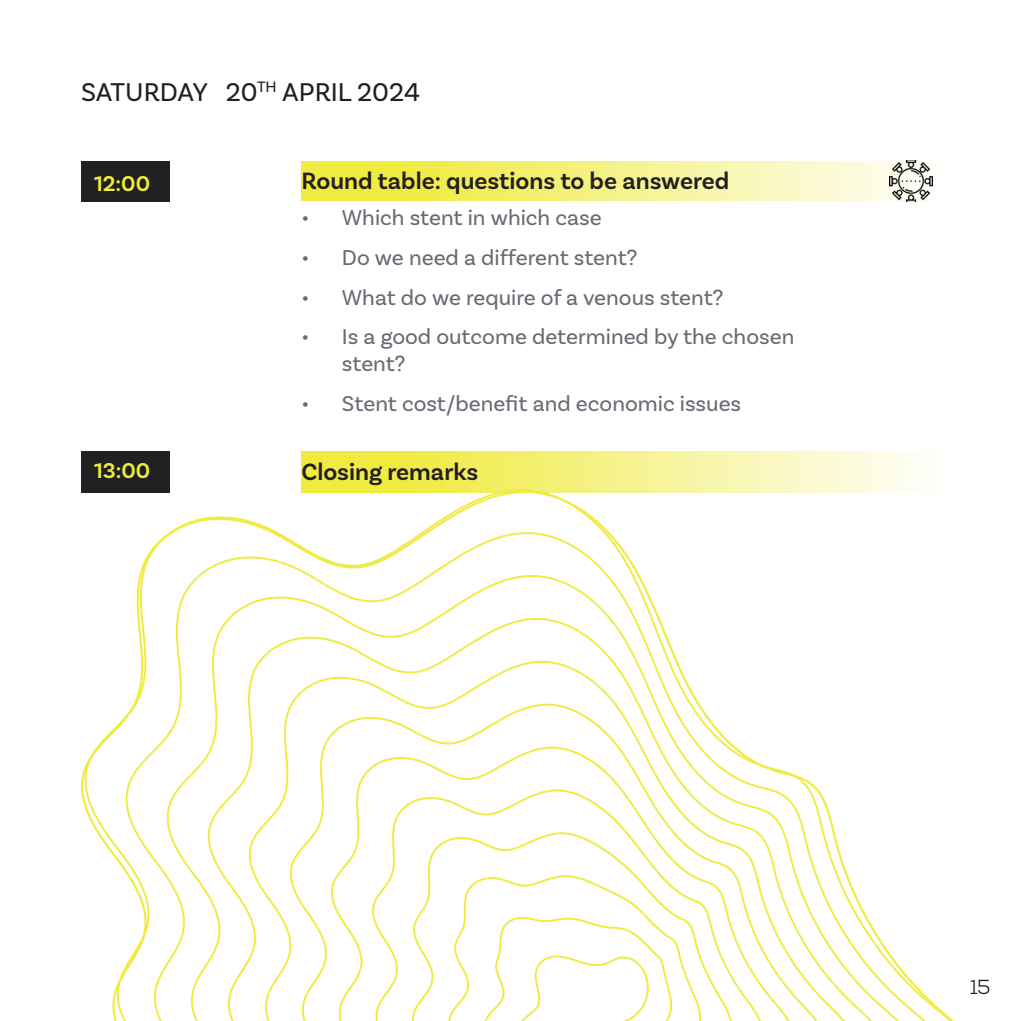
<style>
.page{position:relative;width:1021px;height:1021px;background:#fff}
.page>*{position:absolute;margin:0;border:0;box-sizing:border-box;transform-origin:0 0}
.t1{font:27px "Basic Sans";color:#231f20}
.t2{font:600 24.75px "Basic Sans";color:#231f20}
.t3{font:22.5px/27px "Basic Sans";color:#686a74}
.t4{font:600 22.5px "Basic Sans";color:#f0eb40}
.t5{font:20.25px "Nexa";color:#231f20}
</style>
<div class="page">
<svg style="left:301px;top:161px;width:632px;height:40px;background:#f5f186"></svg>
<img style="left:889px;top:161px;width:43px;height:41px">
<div style="left:81px;top:161px;width:89px;height:41px;background:#212123"></div>
<svg style="left:301px;top:451px;width:617px;height:36px;background:#f5f28b"></svg>
<div style="left:81px;top:451px;width:89px;height:41px;background:#212123"></div>
<svg style="left:81px;top:489px;width:872px;height:531px"></svg>
<svg style="left:161px;top:573px;width:772px;height:447px"></svg>
<svg style="left:203px;top:616px;width:696px;height:404px"></svg>
<svg style="left:245px;top:659px;width:621px;height:361px"></svg>
<svg style="left:286px;top:702px;width:546px;height:318px"></svg>
<svg style="left:328px;top:745px;width:471px;height:275px"></svg>
<svg style="left:370px;top:788px;width:396px;height:232px"></svg>
<svg style="left:411px;top:831px;width:322px;height:189px"></svg>
<svg style="left:447px;top:873px;width:255px;height:147px"></svg>
<p class="t1" style="left:81px;top:76px;width:340px">SATURDAY 20<sup>TH</sup> APRIL 2024</p>
<p class="t4" style="left:94px;top:169px;width:57px">12:00</p>
<p class="t2" style="left:301px;top:166px;width:429px">Round table: questions to be answered</p>
<p class="t3" style="left:301px;top:204px;width:302px">• Which stent in which case</p>
<p class="t3" style="left:301px;top:244px;width:337px">• Do we need a different stent?</p>
<p class="t3" style="left:301px;top:283px;width:423px">• What do we require of a venous stent?</p>
<p class="t3" style="left:342px;top:323px;width:454px;text-indent:-40px">• Is a good outcome determined by the chosen stent?</p>
<p class="t3" style="left:301px;top:390px;width:441px">• Stent cost/benefit and economic issues</p>
<p class="t4" style="left:94px;top:457px;width:58px">13:00</p>
<p class="t2" style="left:301px;top:456px;width:178px">Closing remarks</p>
<p class="t5" style="left:969px;top:974px;width:22px">15</p>
</div>
